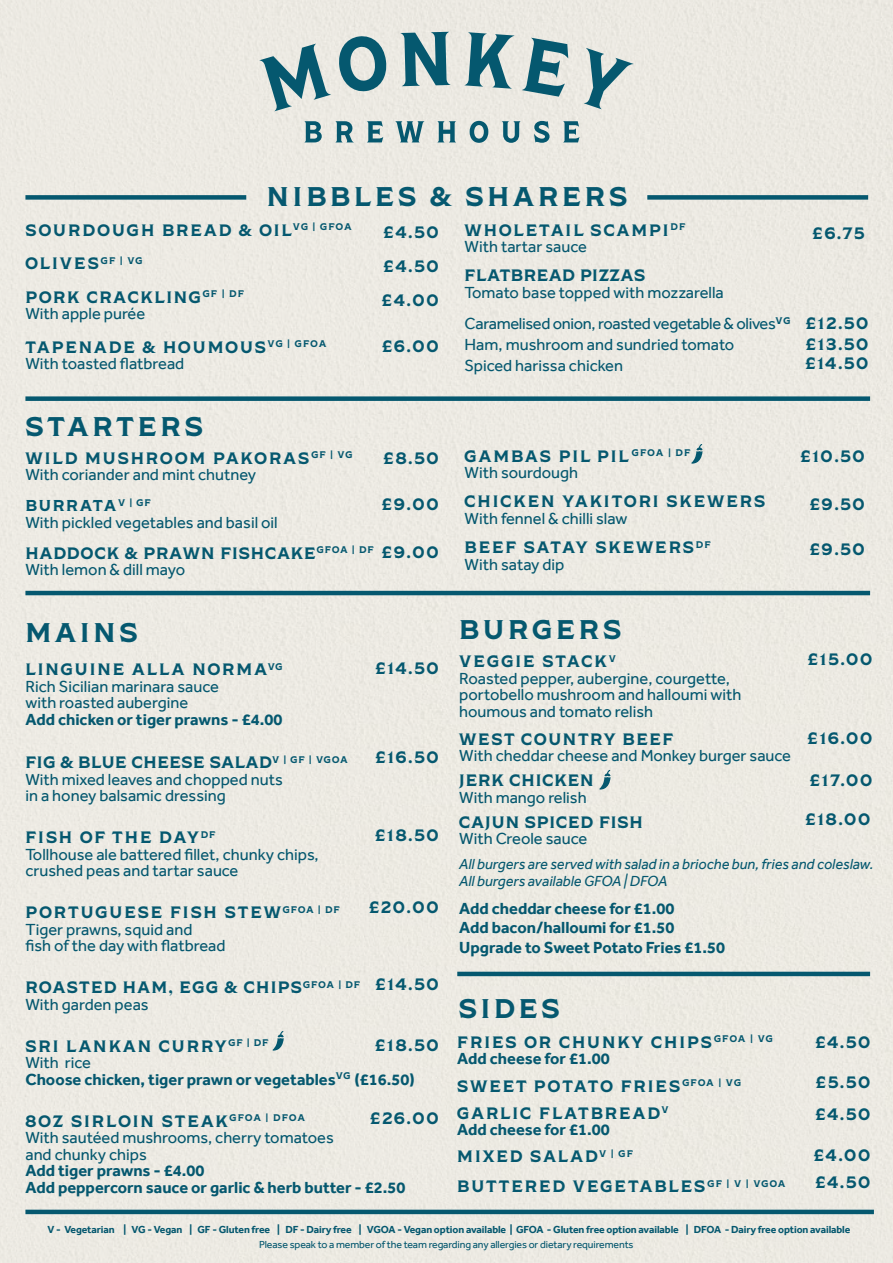
<style>
.page{position:relative;width:893px;height:1263px;background:#eceae3}
.page>*{position:absolute;margin:0;border:0;box-sizing:border-box;transform-origin:0 0}
.t1{font:27px "Shackleton";letter-spacing:.15em;color:#05586f}
.t2{font:16.5px/16.5px "Effra";color:#05586f}
.t3{font:16.5px/33.5px "Shackleton";letter-spacing:.12em;color:#05586f}
.t4{font:700 16.5px/16.5px "Effra";color:#05586f}
.t5{font:16.5px/31.5px "Effra";letter-spacing:-.02em;color:#05586f}
.t6{font:16.5px "Shackleton";letter-spacing:.06em;color:#05586f}
.t7{font:16.5px "Shackleton";letter-spacing:.04em;color:#05586f}
.t8{font:16.5px "Shackleton";letter-spacing:.08em;color:#05586f}
.t9{font:16.5px "Shackleton";letter-spacing:.1em;color:#05586f}
.t10{font:16.5px "Shackleton";letter-spacing:.03em;color:#05586f}
.t11{font:15.75px "Shackleton";letter-spacing:.11em;color:#05586f}
.t12{font:italic 15px/16.5px "Effra";color:#05586f}
.t13{font:700 10.5px "Effra";letter-spacing:-.01em;color:#05586f}
.t14{font:10.5px "Effra";letter-spacing:-.01em;color:#05586f}
.s1{font-weight:400}
</style>
<div class="page">
<hr style="left:25px;top:1210px;width:849px;height:4px;background:#05586f">
<hr style="left:457px;top:972px;width:413px;height:4px;background:#05586f">
<svg style="left:304px;top:121px;width:18px;height:21px"></svg>
<svg style="left:335px;top:121px;width:19px;height:21px"></svg>
<svg style="left:367px;top:121px;width:16px;height:21px"></svg>
<svg style="left:395px;top:121px;width:30px;height:21px"></svg>
<svg style="left:437px;top:121px;width:19px;height:21px"></svg>
<svg style="left:470px;top:121px;width:18px;height:22px"></svg>
<svg style="left:502px;top:121px;width:19px;height:22px"></svg>
<svg style="left:534px;top:121px;width:16px;height:22px"></svg>
<svg style="left:563px;top:121px;width:16px;height:21px"></svg>
<svg style="left:259px;top:44px;width:72px;height:67px;background:#96b3b7"></svg>
<svg style="left:337px;top:35px;width:51px;height:58px;background:#7da3ab"></svg>
<svg style="left:400px;top:32px;width:50px;height:54px;background:#6795a0"></svg>
<svg style="left:464px;top:32px;width:50px;height:57px;background:#7ca3aa"></svg>
<svg style="left:522px;top:38px;width:46px;height:59px;background:#7ea4ab"></svg>
<svg style="left:584px;top:48px;width:50px;height:61px;background:#a2bbbd"></svg>
<div style="left:25px;top:396px;width:845px;height:5px;background:#05586f"></div>
<svg style="left:272px;top:1031px;width:12px;height:19px"></svg>
<svg style="left:599px;top:770px;width:12px;height:19px"></svg>
<hr style="left:25px;top:591px;width:845px;height:4px;background:#05586f">
<svg style="left:691px;top:444px;width:11px;height:20px"></svg>
<div style="left:25px;top:195px;width:221px;height:5px;background:#05586f"></div>
<div style="left:647px;top:195px;width:221px;height:5px;background:#05586f"></div>
<h1 class="t1" style="left:267px;top:175px;width:362px">NIBBLES &amp; SHARERS</h1>
<p class="t3" style="left:384px;top:214px;width:56px;line-height:34.7px">£4.50 £4.50</p>
<p class="t3" style="left:812px;top:216px;width:53px">£6.75</p>
<p class="t3" style="left:382px;top:283px;width:58px">£4.00</p>
<p class="t3" style="left:382px;top:329px;width:58px">£6.00</p>
<p class="t3" style="left:25px;top:213px;width:328px">SOURDOUGH BREAD &amp; OIL<sup>VG</sup> <sup>|</sup> <sup>GFOA<br></sup>OLIVES <sup>GF</sup> <sup>|</sup> <sup>VG<br></sup>PORK CRACKLING<sup>GF</sup> <sup>|</sup> <sup>DF</sup></p>
<p class="t2" style="left:25px;top:305px;width:121px">With apple purée</p>
<p class="t3" style="left:25px;top:330px;width:302px">TAPENADE &amp; HOUMOUS<sup>VG</sup> <sup>|</sup> <sup>GFOA</sup></p>
<p class="t2" style="left:25px;top:355px;width:160px">With toasted flatbread</p>
<p class="t3" style="left:465px;top:213px;width:222px">WHOLETAIL SCAMPI<sup>DF</sup></p>
<p class="t2" style="left:465px;top:238px;width:124px">With tartar sauce</p>
<p class="t10" style="left:465px;top:263px;width:182px">FLATBREAD PIZZAS</p>
<p class="t5" style="left:465px;top:276px;width:327px">Tomato base topped with mozzarella<br>Caramelised onion, roasted vegetable &amp; olives<sup>VG</sup></p>
<p class="t2" style="left:465px;top:334px;width:271px;line-height:21px">Ham, mushroom and sundried tomato<br>Spiced harissa chicken</p>
<p class="t3" style="left:805px;top:334px;width:64px;line-height:19.5px">£13.50 £14.50</p>
<p class="t3" style="left:806px;top:306px;width:64px">£12.50</p>
<h1 class="t1" style="left:25px;top:406px;width:179px">STARTERS</h1>
<p class="t3" style="left:25px;top:440px;width:329px">WILD MUSHROOM PAKORAS <sup>GF</sup> <sup>|</sup> <sup>VG</sup></p>
<p class="t2" style="left:25px;top:466px;width:232px">With coriander and mint chutney</p>
<p class="t11" style="left:25px;top:493px;width:127px">BURRATA<sup>V</sup> <sup>|</sup> <sup>GF</sup></p>
<p class="t2" style="left:25px;top:514px;width:254px">With pickled vegetables and basil oil</p>
<p class="t6" style="left:25px;top:540px;width:350px">HADDOCK &amp; PRAWN FISHCAKE<sup>GFOA</sup> <sup>|</sup> <sup>DF</sup></p>
<p class="t2" style="left:25px;top:561px;width:161px">With lemon &amp; dill mayo</p>
<p class="t3" style="left:384px;top:441px;width:56px">£8.50</p>
<p class="t3" style="left:382px;top:487px;width:58px">£9.00</p>
<p class="t3" style="left:382px;top:535px;width:58px">£9.00</p>
<h1 class="t1" style="left:25px;top:611px;width:114px">MAINS</h1>
<p class="t3" style="left:375px;top:651px;width:64px">£14.50</p>
<p class="t3" style="left:25px;top:652px;width:259px">LINGUINE ALLA NORMA<sup>VG</sup></p>
<p class="t2" style="left:25px;top:678px;width:195px">Rich Sicilian marinara sauce with roasted aubergine</p>
<p class="t4" style="left:25px;top:711px;width:258px">Add chicken or tiger prawns - £4.00</p>
<p class="t7" style="left:25px;top:750px;width:324px">FIG &amp; BLUE CHEESE SALAD<sup>V</sup> <sup>|</sup> <sup>GF</sup> <sup>|</sup> <sup>VGOA</sup></p>
<p class="t2" style="left:25px;top:771px;width:259px">With mixed leaves and chopped nuts in a honey balsamic dressing</p>
<p class="t3" style="left:25px;top:820px;width:192px">FISH OF THE DAY<sup>DF</sup></p>
<p class="t2" style="left:25px;top:846px;width:295px">Tollhouse ale battered fillet, chunky chips, crushed peas and tartar sauce</p>
<p class="t3" style="left:25px;top:895px;width:316px">PORTUGUESE FISH STEW<sup>GFOA</sup> <sup>|</sup> <sup>DF</sup></p>
<p class="t2" style="left:25px;top:921px;width:202px">Tiger prawns, squid and<br>fish of the day with flatbread</p>
<p class="t8" style="left:25px;top:975px;width:336px">ROASTED HAM, EGG &amp; CHIPS<sup>GFOA</sup> <sup>|</sup> <sup>DF</sup></p>
<p class="t2" style="left:25px;top:996px;width:125px">With garden peas</p>
<p class="t3" style="left:25px;top:1029px;width:245px">SRI LANKAN CURRY<sup>GF</sup> <sup>|</sup> <sup>DF</sup></p>
<p class="t4" style="left:25px;top:1054px;width:391px"><span class="s1">With rice<br></span>Choose chicken, tiger prawn or vegetables<sup>VG</sup> (£16.50)</p>
<p class="t3" style="left:25px;top:1104px;width:281px">8OZ SIRLOIN STEAK<sup>GFOA</sup> <sup>|</sup> <sup>DFOA</sup></p>
<p class="t2" style="left:25px;top:1129px;width:310px">With sautéed mushrooms, cherry tomatoes and chunky chips</p>
<p class="t4" style="left:25px;top:1162px;width:382px">Add tiger prawns - £4.00<br>Add peppercorn sauce or garlic &amp; herb butter - £2.50</p>
<p class="t3" style="left:375px;top:740px;width:64px">£16.50</p>
<p class="t3" style="left:375px;top:818px;width:65px">£18.50</p>
<p class="t3" style="left:369px;top:890px;width:71px">£20.00</p>
<p class="t3" style="left:375px;top:967px;width:64px">£14.50</p>
<p class="t3" style="left:375px;top:1028px;width:65px">£18.50</p>
<p class="t3" style="left:370px;top:1101px;width:69px">£26.00</p>
<p class="t3" style="left:465px;top:438px;width:227px">GAMBAS PIL PIL <sup>GFOA</sup> <sup>|</sup> <sup>DF</sup></p>
<p class="t2" style="left:465px;top:464px;width:115px">With sourdough</p>
<p class="t3" style="left:465px;top:484px;width:302px">CHICKEN YAKITORI SKEWERS</p>
<p class="t2" style="left:465px;top:510px;width:164px">With fennel &amp; chilli slaw</p>
<p class="t3" style="left:465px;top:530px;width:248px">BEEF SATAY SKEWERS<sup>DF</sup></p>
<p class="t2" style="left:465px;top:556px;width:101px">With satay dip</p>
<h1 class="t1" style="left:459px;top:609px;width:163px">BURGERS</h1>
<p class="t3" style="left:800px;top:439px;width:66px">£10.50</p>
<p class="t3" style="left:810px;top:487px;width:56px">£9.50</p>
<p class="t3" style="left:810px;top:532px;width:56px">£9.50</p>
<p class="t3" style="left:808px;top:641px;width:66px">£15.00</p>
<p class="t3" style="left:459px;top:644px;width:158px">VEGGIE STACK<sup>V</sup></p>
<p class="t2" style="left:459px;top:670px;width:284px">Roasted pepper, aubergine, courgette, portobello mushroom and halloumi with houmous and tomato relish</p>
<p class="t9" style="left:459px;top:726px;width:216px">WEST COUNTRY BEEF</p>
<p class="t2" style="left:459px;top:747px;width:333px">With cheddar cheese and Monkey burger sauce</p>
<p class="t6" style="left:459px;top:768px;width:136px">JERK CHICKEN</p>
<p class="t2" style="left:459px;top:789px;width:129px">With mango relish</p>
<p class="t6" style="left:459px;top:809px;width:185px">CAJUN SPICED FISH</p>
<p class="t2" style="left:459px;top:830px;width:130px">With Creole sauce</p>
<p class="t12" style="left:459px;top:856px;width:416px">All burgers are served with salad in a brioche bun, fries and coleslaw.<br>All burgers available GFOA | DFOA</p>
<p class="t4" style="left:459px;top:898px;width:267px;line-height:19.5px">Add cheddar cheese for £1.00<br>Add bacon/halloumi for £1.50<br>Upgrade to Sweet Potato Fries £1.50</p>
<p class="t3" style="left:808px;top:721px;width:66px">£16.00</p>
<p class="t3" style="left:810px;top:763px;width:64px">£17.00</p>
<p class="t3" style="left:805px;top:802px;width:66px">£18.00</p>
<h1 class="t1" style="left:459px;top:988px;width:102px">SIDES</h1>
<p class="t3" style="left:457px;top:1025px;width:317px">FRIES OR CHUNKY CHIPS <sup>GFOA</sup> <sup>|</sup> <sup>VG</sup></p>
<p class="t4" style="left:457px;top:1050px;width:154px">Add cheese for £1.00</p>
<p class="t3" style="left:457px;top:1072px;width:285px;line-height:27.2px">SWEET POTATO FRIES <sup>GFOA</sup> <sup>|</sup> <sup>VG<br></sup>GARLIC FLATBREAD<sup>V</sup></p>
<p class="t4" style="left:457px;top:1121px;width:154px">Add cheese for £1.00</p>
<p class="t3" style="left:457px;top:1141px;width:330px;line-height:30.2px">MIXED SALAD<sup>V</sup> <sup>|</sup> <sup>GF<br></sup>BUTTERED VEGETABLES <sup>GF</sup> <sup>|</sup> <sup>V</sup> <sup>|</sup> <sup>VGOA</sup></p>
<p class="t3" style="left:815px;top:1024px;width:56px">£4.50</p>
<p class="t3" style="left:815px;top:1066px;width:56px;line-height:31.7px">£5.50 £4.50</p>
<p class="t3" style="left:814px;top:1140px;width:58px;line-height:27.6px">£4.00 £4.50</p>
<p class="t13" style="left:48px;top:1223px;width:804px">V - Vegetarian | VG - Vegan | GF - Gluten free | DF - Dairy free | VGOA - Vegan option available | GFOA - Gluten free option available | DFOA - Dairy free option available</p>
<p class="t14" style="left:259px;top:1238px;width:376px">Please speak to a member of the team regarding any allergies or dietary requirements</p>
</div>
